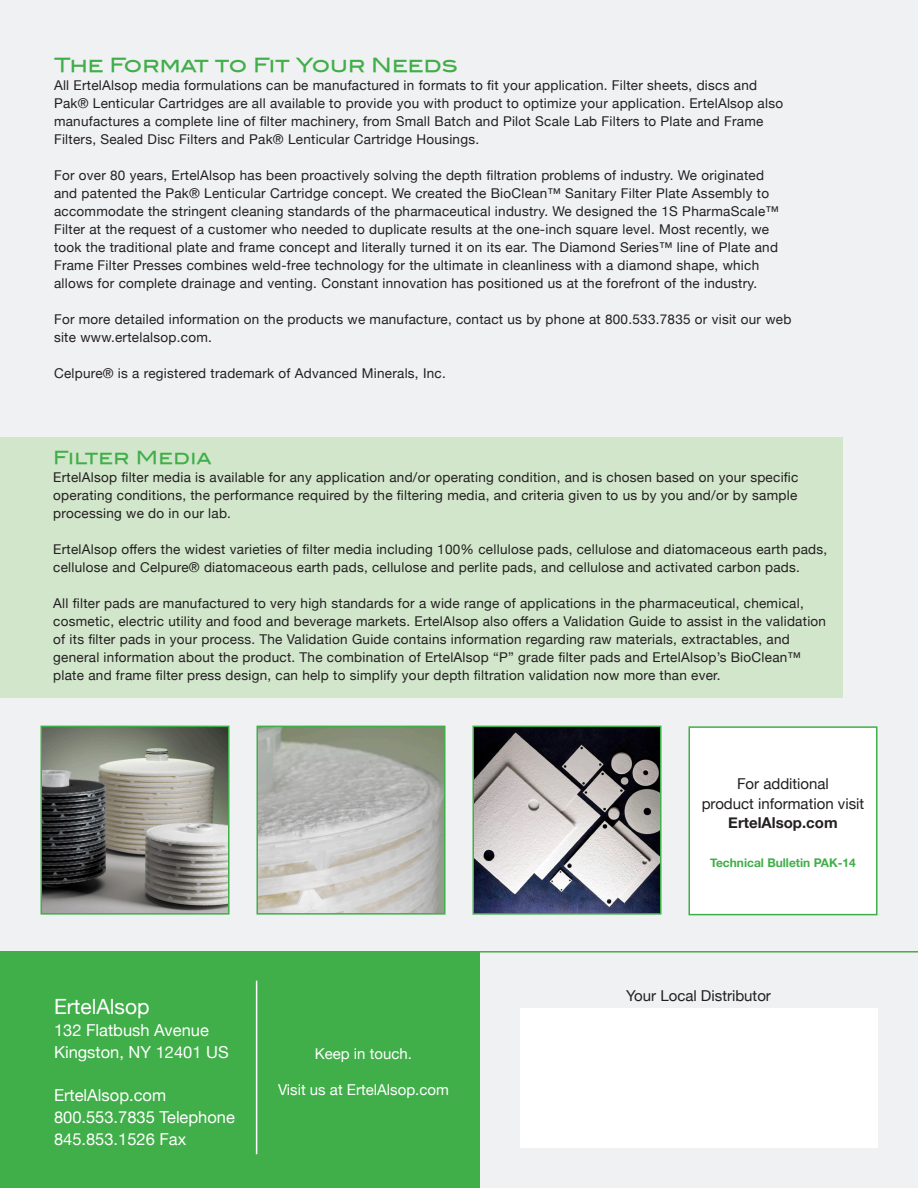
<style>
.page{position:relative;width:918px;height:1188px;background:#f0f1f2}
.page>*{position:absolute;margin:0;border:0;box-sizing:border-box;transform-origin:0 0}
.t1{font:21px "Helvetica Neue";color:#fff}
.t2{font:19.5px "Blair Md ITCTT Medium";letter-spacing:-.005em;color:#40ae49}
.Bulletin{font:18px "Blair Md ITCTT Medium";letter-spacing:.02em;color:#40ae49}
.t3{font:16.5px "Helvetica Neue";color:#fff}
.BulletCopy{font:15px/19.5px "Helvetica Neue";color:#231f20;text-align:center}
.t4{font:15px "Helvetica Neue";color:#fff}
.t5{font:700 15px "Helvetica Neue";color:#231f20}
.Bulletin-2{font:13.5px/18px "Helvetica Neue";letter-spacing:.02em;color:#231f20}
.Bulletin-3{font:700 12px "Helvetica Neue";color:#40ae49}
</style>
<div class="page">
<div style="left:0;top:952px;width:479px;height:236px;background:#40ae49"></div>
<div style="left:520px;top:1008px;width:358px;height:140px;background:#fff"></div>
<hr style="left:0;top:951px;width:918px;height:2px;background:#40ae49">
<hr style="left:256px;top:981px;width:1px;height:173px;background:#fff">
<div style="left:689px;top:727px;width:188px;height:188px;background:#fff"></div>
<div style="left:688px;top:726px;width:190px;height:189px;border:2px solid #40ae49"></div>
<div style="left:0;top:438px;width:843px;height:260px;background:#d1e6cb"></div>
<img style="left:43px;top:729px;width:184px;height:183px">
<div style="left:40px;top:726px;width:190px;height:189px;border:2px solid #40ae49"></div>
<img style="left:259px;top:729px;width:184px;height:183px">
<div style="left:256px;top:726px;width:190px;height:189px;border:2px solid #40ae49"></div>
<img style="left:475px;top:729px;width:184px;height:183px">
<div style="left:472px;top:726px;width:190px;height:189px;border:2px solid #40ae49"></div>
<p class="t2" style="left:54px;top:53px;width:405px">The Format to Fit Your Needs</p>
<p class="Bulletin-2" style="left:54px;top:77px;width:731px">All ErtelAlsop media formulations can be manufactured in formats to fit your application. Filter sheets, discs and Pak® Lenticular Cartridges are all available to provide you with product to optimize your application. ErtelAlsop also manufactures a complete line of filter machinery, from Small Batch and Pilot Scale Lab Filters to Plate and Frame Filters, Sealed Disc Filters and Pak® Lenticular Cartridge Housings.</p>
<p class="Bulletin-2" style="left:54px;top:167px;width:726px">For over 80 years, ErtelAlsop has been proactively solving the depth filtration problems of industry. We originated and patented the Pak® Lenticular Cartridge concept. We created the BioClean™ Sanitary Filter Plate Assembly to accommodate the stringent cleaning standards of the pharmaceutical industry. We designed the 1S PharmaScale™ Filter at the request of a customer who needed to duplicate results at the one-inch square level. Most recently, we took the traditional plate and frame concept and literally turned it on its ear. The Diamond Series™ line of Plate and Frame Filter Presses combines weld-free technology for the ultimate in cleanliness with a diamond shape, which allows for complete drainage and venting. Constant innovation has positioned us at the forefront of the industry.</p>
<p class="Bulletin-2" style="left:54px;top:311px;width:739px">For more detailed information on the products we manufacture, contact us by phone at 800.533.7835 or visit our web site www.ertelalsop.com.</p>
<p class="Bulletin-2" style="left:54px;top:365px;width:393px">Celpure® is a registered trademark of Advanced Minerals, Inc.</p>
<p class="Bulletin" style="left:53px;top:447px;width:160px">Filter Media</p>
<p class="Bulletin-2" style="left:53px;top:469px;width:747px;text-align:justify">ErtelAlsop filter media is available for any application and/or operating condition, and is chosen based on your specific operating conditions, the performance required by the filtering media, and criteria given to us by you and/or by sample processing we do in our lab.</p>
<p class="Bulletin-2" style="left:53px;top:541px;width:776px">ErtelAlsop offers the widest varieties of filter media including 100% cellulose pads, cellulose and diatomaceous earth pads, cellulose and Celpure® diatomaceous earth pads, cellulose and perlite pads, and cellulose and activated carbon pads.</p>
<p class="Bulletin-2" style="left:53px;top:595px;width:774px">All filter pads are manufactured to very high standards for a wide range of applications in the pharmaceutical, chemical, cosmetic, electric utility and food and beverage markets. ErtelAlsop also offers a Validation Guide to assist in the validation of its filter pads in your process. The Validation Guide contains information regarding raw materials, extractables, and general information about the product. The combination of ErtelAlsop “P” grade filter pads and ErtelAlsop’s BioClean™ plate and frame filter press design, can help to simplify your depth filtration validation now more than ever.</p>
<p class="t1" style="left:54px;top:992px;width:97px">ErtelAlsop</p>
<p class="t3" style="left:54px;top:1018px;width:156px">132 Flatbush Avenue</p>
<p class="t3" style="left:54px;top:1040px;width:176px">Kingston, NY 12401 US</p>
<p class="t3" style="left:54px;top:1083px;width:114px">ErtelAlsop.com</p>
<p class="t3" style="left:54px;top:1105px;width:182px">800.553.7835 Telephone</p>
<p class="t3" style="left:54px;top:1127px;width:134px">845.853.1526 Fax</p>
<p class="t4" style="left:315px;top:1043px;width:99px">Keep in touch.</p>
<p class="t4" style="left:278px;top:1079px;width:172px">Visit us at ErtelAlsop.com</p>
<p class="BulletCopy" style="left:702px;top:775px;width:164px">For additional<br>product information visit</p>
<p class="t5" style="left:728px;top:811px;width:111px">ErtelAlsop.com</p>
<p class="Bulletin-3" style="left:710px;top:853px;width:147px">Technical Bulletin PAK-14</p>
<p class="BulletCopy" style="left:626px;top:987px;width:146px">Your Local Distributor</p>
</div>
